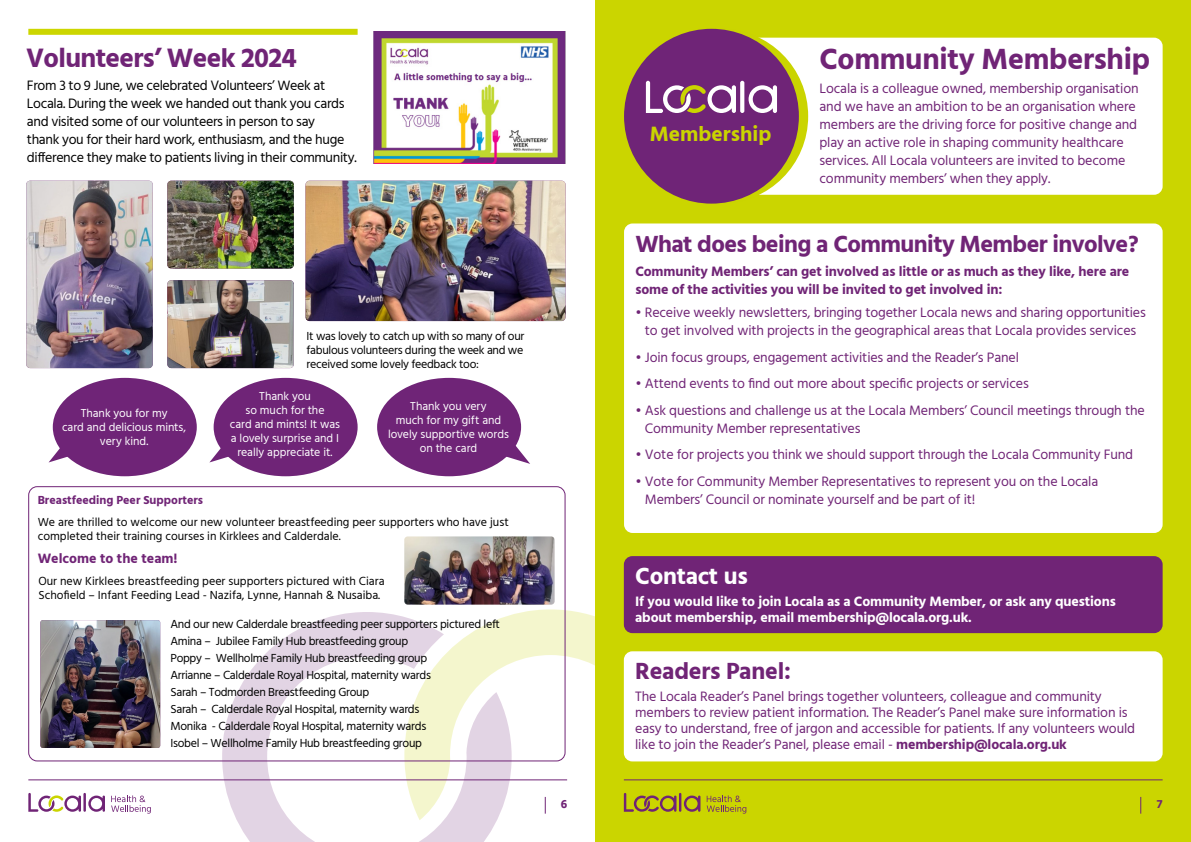
<style>
.page{position:relative;width:1191px;height:842px;background:#fff}
.page>*{position:absolute;margin:0;border:0;box-sizing:border-box;transform-origin:0 0}
.t1{font:700 30px "Hind";letter-spacing:-.01em;color:#702476}
.t2{font:700 27.4px "Hind";letter-spacing:-.025em;color:#702476}
.t3{font:700 24px "Hind";letter-spacing:-.025em;color:#702476}
.t4{font:700 24px "Hind";letter-spacing:-.01em;color:#fff}
.t5{font:700 21.3px "Hind";color:#cad400}
.t6{font:14px/18px "Hind";letter-spacing:-.01em;color:#702476}
.t7{font:14px/18px "Hind";letter-spacing:-.025em;color:#000}
.t8{font:700 14px/18px "Hind";letter-spacing:-.01em;color:#702476}
.t9{font:700 14px/16px "Hind";letter-spacing:-.01em;color:#fff}
.t10{font:12px/17px "Hind";letter-spacing:-.025em;color:#000;text-align:justify}
.t11{font:12px/14px "Hind";color:#000}
.t12{font:700 12px "Hind";color:#702476}
.t13{font:11.8px/14.2px "Hind";letter-spacing:-.005em;color:#fff;text-align:center}
.s1{font-weight:700}
</style>
<div class="page">
<div style="left:595px;top:0;width:596px;height:842px;background:#cbd500"></div>
<hr style="left:624px;top:780px;width:538px;height:1px;background:#702476">
<svg style="left:1140px;top:797px;width:1px;height:17px"></svg>
<svg style="left:706px;top:795px;width:40px;height:19px"></svg>
<svg style="left:511px;top:609px;width:161px;height:172px"></svg>
<svg style="left:222px;top:612px;width:289px;height:230px"></svg>
<hr style="left:28px;top:780px;width:539px;height:1px;background:#702476">
<svg style="left:471px;top:793px;width:229px;height:49px"></svg>
<svg style="left:111px;top:795px;width:40px;height:19px"></svg>
<hr style="left:83px;top:793px;width:3px;height:19px;background:#702476">
<svg style="left:88px;top:795px;width:17px;height:17px"></svg>
<svg style="left:28px;top:793px;width:53px;height:19px"></svg>
<div style="left:624px;top:223px;width:538px;height:310px;background:#fff;border-radius:9px"></div>
<div style="left:700px;top:38px;width:462px;height:157px;background:#fff;border-radius:9px"></div>
<div style="left:633px;top:29px;width:175px;height:175px;background:#cad400;border-radius:50%"></div>
<div style="left:624px;top:29px;width:175px;height:175px;background:#6f2477;border-radius:50%"></div>
<svg style="left:740px;top:81px;width:4px;height:32px"></svg>
<svg style="left:748px;top:85px;width:29px;height:28px"></svg>
<svg style="left:646px;top:81px;width:90px;height:32px"></svg>
<div style="left:624px;top:556px;width:538px;height:77px;background:#702476;border-radius:9px"></div>
<div style="left:624px;top:651px;width:538px;height:110px;background:#fff;border-radius:9px"></div>
<div style="left:28px;top:29px;width:329px;height:6px;background:#ccd600"></div>
<div style="left:28px;top:486px;width:537px;height:275px;border:1px solid #702476;border-radius:9px"></div>
<img style="left:167px;top:280px;width:127px;height:88px">
<img style="left:404px;top:536px;width:150px;height:69px">
<img style="left:40px;top:620px;width:120px;height:128px">
<img style="left:167px;top:181px;width:127px;height:88px">
<img style="left:305px;top:181px;width:260px;height:140px">
<img style="left:26px;top:181px;width:127px;height:187px">
<img style="left:373px;top:32px;width:193px;height:132px">
<svg style="left:49px;top:434px;width:25px;height:28px"></svg>
<div style="left:53px;top:378px;width:144px;height:98px;background:#6f2477;border-radius:50%"></div>
<svg style="left:210px;top:434px;width:25px;height:28px"></svg>
<div style="left:214px;top:378px;width:143px;height:98px;background:#6f2477;border-radius:50%"></div>
<svg style="left:497px;top:435px;width:33px;height:29px"></svg>
<div style="left:377px;top:378px;width:144px;height:98px;background:#6f2477;border-radius:50%"></div>
<h2 class="t2" style="left:26px;top:41px;width:272px">Volunteers’ Week 2024</h2>
<p class="t7" style="left:27px;top:77px;width:331px">From 3 to 9 June, we celebrated Volunteers’ Week at Locala. During the week we handed out thank you cards and visited some of our volunteers in person to say<br>thank you for their hard work, enthusiasm, and the huge difference they make to patients living in their community.</p>
<p class="t13" style="left:62px;top:406px;width:126px">Thank you for my<br>card and delicious mints, very kind.</p>
<p class="t10" style="left:306px;top:330px;width:219px;line-height:14px">It was lovely to catch up with so many of our fabulous volunteers during the week and we received some lovely feedback too:</p>
<p class="t13" style="left:230px;top:389px;width:112px">Thank you<br>so much for the<br>card and mints! It was a lovely surprise and I really appreciate it.</p>
<p class="t13" style="left:388px;top:399px;width:122px">Thank you very<br>much for my gift and lovely supportive words on the card</p>
<p class="t12" style="left:38px;top:493px;width:167px">Breastfeeding Peer Supporters</p>
<p class="t11" style="left:38px;top:516px;width:472px">We are thrilled to welcome our new volunteer breastfeeding peer supporters who have just completed their training courses in Kirklees and Calderdale.</p>
<p class="t8" style="left:38px;top:549px;width:141px">Welcome to the team!</p>
<p class="t11" style="left:38px;top:575px;width:348px">Our new Kirklees breastfeeding peer supporters pictured with Ciara<br>Schofield – Infant Feeding Lead - Nazifa, Lynne, Hannah &amp; Nusaiba.</p>
<p class="t10" style="left:170px;top:616px;width:331px;text-align:left">And our new Calderdale breastfeeding peer supporters pictured left Amina – Jubilee Family Hub breastfeeding group<br>Poppy – Wellholme Family Hub breastfeeding group<br>Arrianne – Calderdale Royal Hospital, maternity wards<br>Sarah – Todmorden Breastfeeding Group<br>Sarah – Calderdale Royal Hospital, maternity wards<br>Monika - Calderdale Royal Hospital, maternity wards<br>Isobel – Wellholme Family Hub breastfeeding group</p>
<h3 class="t5" style="left:650px;top:121px;width:123px">Membership</h3>
<h1 class="t1" style="left:819px;top:41px;width:332px">Community Membership</h1>
<p class="t6" style="left:819px;top:80px;width:321px">Locala is a colleague owned, membership organisation and we have an ambition to be an organisation where members are the driving force for positive change and play an active role in shaping community healthcare services. All Locala volunteers are invited to become community members’ when they apply.</p>
<h3 class="t3" style="left:635px;top:230px;width:505px">What does being a Community Member involve?</h3>
<p class="t8" style="left:635px;top:262px;width:495px">Community Members’ can get involved as little or as much as they like, here are some of the activities you will be invited to get involved in:</p>
<p class="t6" style="left:635px;top:304px;width:512px;text-align:center">• Receive weekly newsletters, bringing together Locala news and sharing opportunities to get involved with projects in the geographical areas that Locala provides services</p>
<p class="t6" style="left:635px;top:349px;width:385px">• Join focus groups, engagement activities and the Reader’s Panel</p>
<p class="t6" style="left:635px;top:375px;width:395px">• Attend events to find out more about specific projects or services</p>
<p class="t6" style="left:645px;top:402px;width:501px;text-indent:-9px">• Ask questions and challenge us at the Locala Members’ Council meetings through the<br>Community Member representatives</p>
<p class="t6" style="left:635px;top:446px;width:499px">• Vote for projects you think we should support through the Locala Community Fund</p>
<p class="t6" style="left:645px;top:473px;width:455px;text-indent:-9px">• Vote for Community Member Representatives to represent you on the Locala<br>Members’ Council or nominate yourself and be part of it!</p>
<h3 class="t4" style="left:635px;top:561px;width:114px">Contact us</h3>
<p class="t9" style="left:635px;top:593px;width:482px">If you would like to join Locala as a Community Member, or ask any questions about membership, email membership@locala.org.uk.</p>
<h3 class="t3" style="left:635px;top:656px;width:157px">Readers Panel:</h3>
<p class="t6" style="left:635px;top:688px;width:501px;line-height:16px">The Locala Reader’s Panel brings together volunteers, colleague and community members to review patient information. The Reader’s Panel make sure information is easy to understand, free of jargon and accessible for patients. If any volunteers would like to join the Reader’s Panel, please email - <span class="s1">membership@locala.org.uk</span></p>
<p class="t12" style="left:560px;top:797px;width:8px">6</p>
<p class="t12" style="left:1156px;top:797px;width:7px">7</p>
</div>
